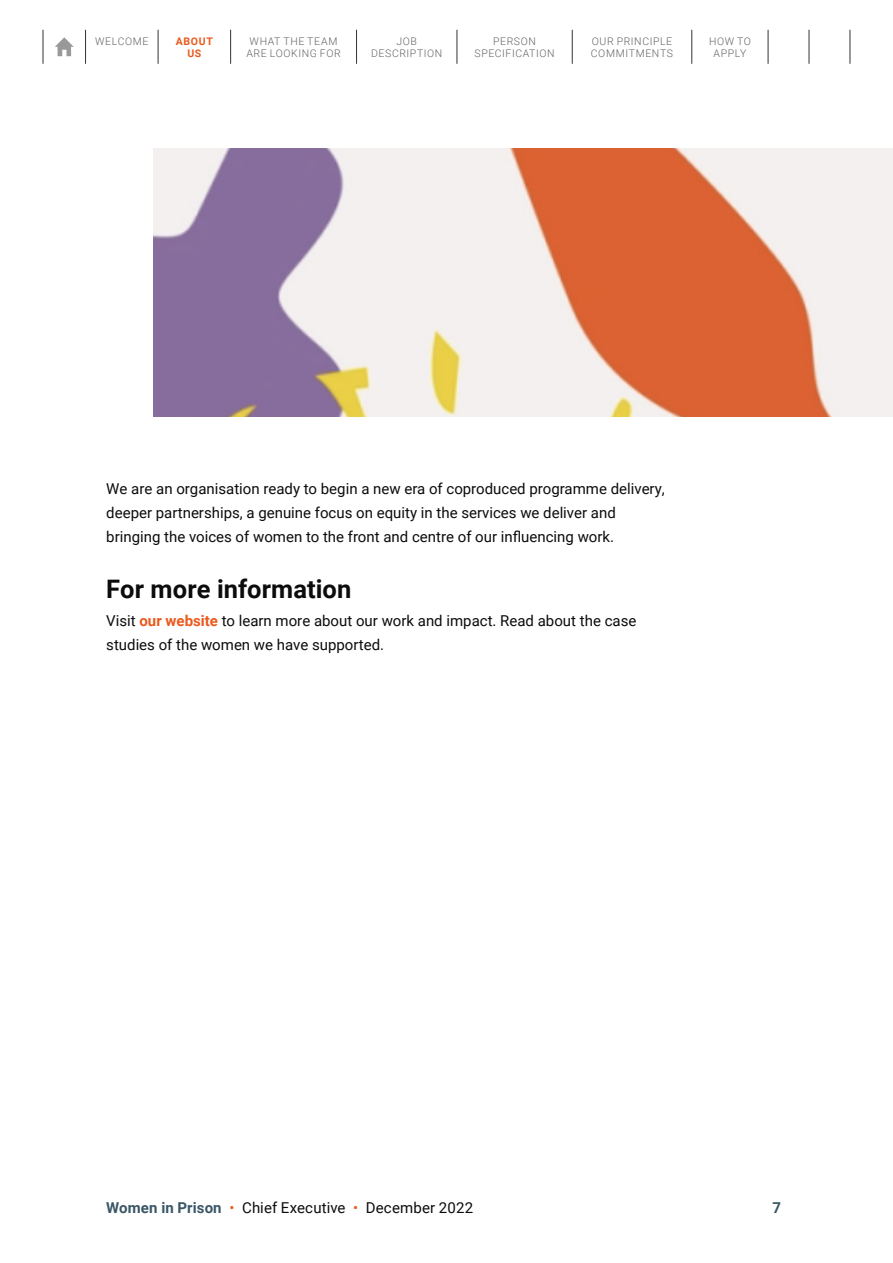
<style>
.page{position:relative;width:893px;height:1263px;background:#fff}
.page>*{position:absolute;margin:0;border:0;box-sizing:border-box;transform-origin:0 0}
.t1{font:700 25.5px "Roboto";color:#0c0c0c}
.t2{font:15px/24px "Roboto";color:#0c0c0c}
.t3{font:700 15px "Roboto";color:#3a5766}
.t4{font:300 10.5px/12px "Roboto";letter-spacing:.055em;color:#636363;text-align:center}
.t5{font:700 10.5px/12px "Roboto";letter-spacing:.06em;color:#eb591c;text-align:center}
.s1{font-weight:700;color:#eb591c}
.s2{font-weight:700;color:#3a5766}
.s3{color:#eb591c}
</style>
<div class="page">
<hr style="left:85px;top:30px;width:1px;height:34px;background:#333">
<hr style="left:43px;top:30px;width:1px;height:34px;background:#333">
<hr style="left:809px;top:30px;width:1px;height:34px;background:#333">
<hr style="left:850px;top:30px;width:1px;height:34px;background:#333">
<hr style="left:158px;top:30px;width:1px;height:34px;background:#333">
<hr style="left:230px;top:30px;width:1px;height:34px;background:#333">
<hr style="left:356px;top:30px;width:1px;height:34px;background:#333">
<hr style="left:457px;top:30px;width:1px;height:34px;background:#333">
<hr style="left:691px;top:30px;width:1px;height:34px;background:#333">
<hr style="left:572px;top:30px;width:1px;height:34px;background:#333">
<hr style="left:768px;top:30px;width:1px;height:34px;background:#333">
<svg style="left:55px;top:37px;width:19px;height:19px"></svg>
<img style="left:153px;top:149px;width:740px;height:268px">
<p class="t4" style="left:95px;top:35px;width:55px">WELCOME</p>
<p class="t4" style="left:371px;top:35px;width:73px">JOB<br>DESCRIPTION</p>
<p class="t4" style="left:474px;top:35px;width:82px">PERSON<br>SPECIFICATION</p>
<p class="t4" style="left:591px;top:35px;width:84px;text-align:left">OUR PRINCIPLE<br>COMMITMENTS</p>
<p class="t5" style="left:176px;top:35px;width:38px">ABOUT<br>US</p>
<p class="t4" style="left:246px;top:35px;width:96px">WHAT THE TEAM<br>ARE LOOKING FOR</p>
<p class="t4" style="left:709px;top:35px;width:43px">HOW TO<br>APPLY</p>
<p class="t2" style="left:106px;top:476px;width:560px">We are an organisation ready to begin a new era of coproduced programme delivery, deeper partnerships, a genuine focus on equity in the services we deliver and bringing the voices of women to the front and centre of our influencing work.</p>
<h1 class="t1" style="left:106px;top:571px;width:247px">For more information</h1>
<p class="t2" style="left:106px;top:608px;width:532px">Visit <span class="s1">our website</span> to learn more about our work and impact. Read about the case studies of the women we have supported.</p>
<p class="t2" style="left:106px;top:1195px;width:368px"><span class="s2">Women in Prison</span> <span class="s3">•</span> Chief Executive <span class="s3">•</span> December 2022</p>
<p class="t3" style="left:772px;top:1197px;width:10px">7</p>
</div>
